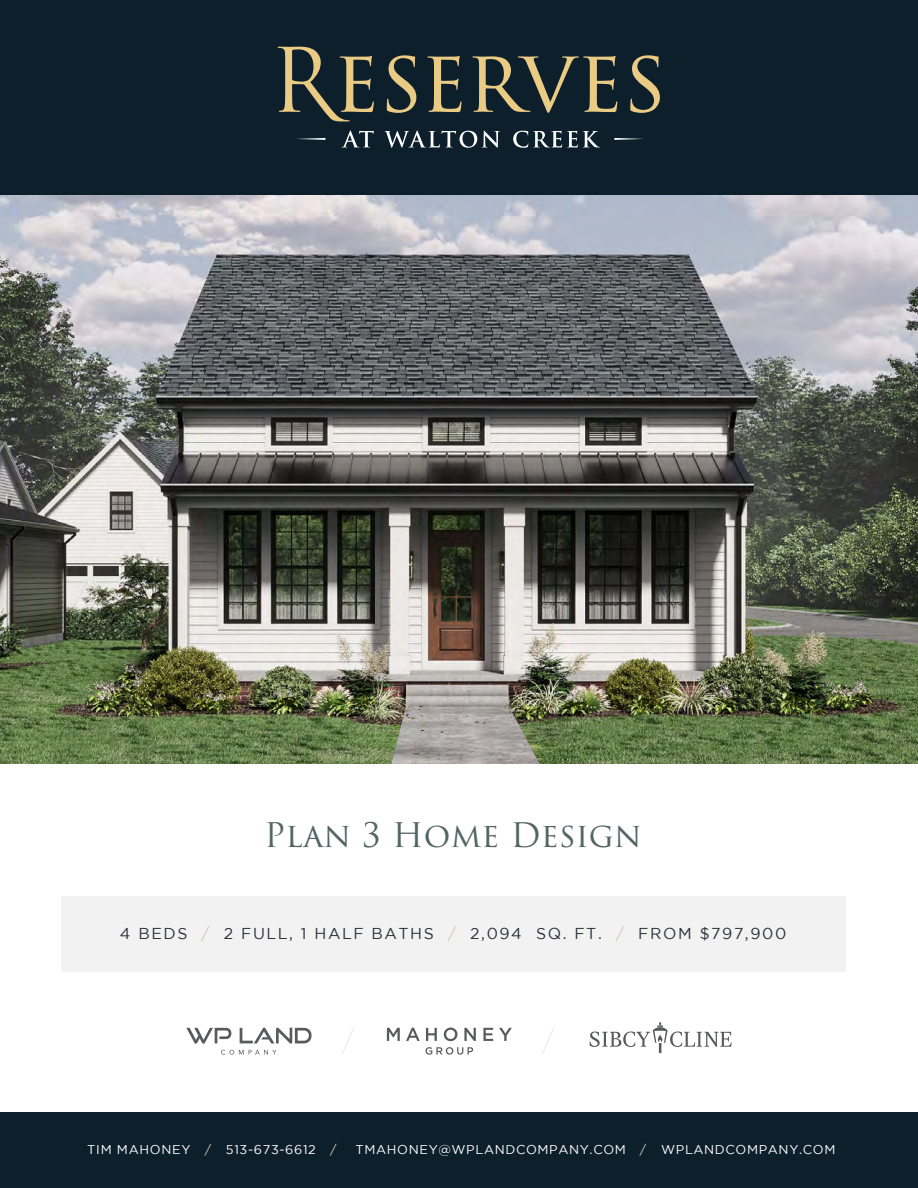
<style>
.page{position:relative;width:918px;height:1188px;background:#fff}
.page>*{position:absolute;margin:0;border:0;box-sizing:border-box;transform-origin:0 0}
.t1{font:33px "Trajan Pro 3";letter-spacing:.005em;color:#526464}
.t2{font:15.75px "Gotham";letter-spacing:.1em;color:#2c2f33}
.t3{font:12.75px "Gotham";letter-spacing:.05em;color:#fff}
.s1{color:#d3c7b6}
</style>
<div class="page">
<svg style="left:186px;top:1028px;width:46px;height:16px"></svg>
<svg style="left:240px;top:1027px;width:72px;height:17px"></svg>
<svg style="left:221px;top:1050px;width:55px;height:5px"></svg>
<svg style="left:387px;top:1028px;width:13px;height:13px"></svg>
<svg style="left:406px;top:1028px;width:14px;height:13px"></svg>
<svg style="left:426px;top:1028px;width:11px;height:13px"></svg>
<svg style="left:444px;top:1028px;width:13px;height:13px"></svg>
<svg style="left:464px;top:1028px;width:12px;height:13px"></svg>
<svg style="left:483px;top:1028px;width:10px;height:13px"></svg>
<svg style="left:499px;top:1028px;width:13px;height:13px"></svg>
<svg style="left:426px;top:1047px;width:47px;height:8px"></svg>
<svg style="left:542px;top:1028px;width:12px;height:27px"></svg>
<svg style="left:342px;top:1027px;width:12px;height:28px"></svg>
<svg style="left:590px;top:1022px;width:142px;height:31px"></svg>
<div style="left:0;top:1112px;width:918px;height:76px;background:#0e1f2c"></div>
<div style="left:61px;top:896px;width:785px;height:76px;background:#f2f2f3"></div>
<img style="left:0;top:194px;width:918px;height:570px">
<div style="left:0;top:0;width:918px;height:194px;background:#0e1f2c"></div>
<svg style="left:278px;top:47px;width:96px;height:74px"></svg>
<svg style="left:387px;top:55px;width:29px;height:58px"></svg>
<svg style="left:427px;top:56px;width:35px;height:56px"></svg>
<svg style="left:472px;top:56px;width:145px;height:57px"></svg>
<svg style="left:630px;top:55px;width:30px;height:58px"></svg>
<svg style="left:343px;top:131px;width:31px;height:16px"></svg>
<svg style="left:385px;top:131px;width:115px;height:17px"></svg>
<svg style="left:513px;top:131px;width:87px;height:17px"></svg>
<svg style="left:614px;top:138px;width:29px;height:2px"></svg>
<svg style="left:297px;top:138px;width:28px;height:2px"></svg>
<h1 class="t1" style="left:264px;top:812px;width:379px">Plan 3 Home Design</h1>
<p class="t2" style="left:120px;top:925px;width:668px">4 BEDS <span class="s1">/</span> 2 FULL, 1 HALF BATHS <span class="s1">/</span> 2,094 SQ. FT. <span class="s1">/</span> FROM $797,900</p>
<p class="t3" style="left:87px;top:1142px;width:251px">TIM MAHONEY <span class="s1">/</span> 513-673-6612 <span class="s1">/</span></p>
<p class="t3" style="left:356px;top:1142px;width:481px">TMAHONEY@WPLANDCOMPANY.COM <span class="s1">/</span> WPLANDCOMPANY.COM</p>
</div>
